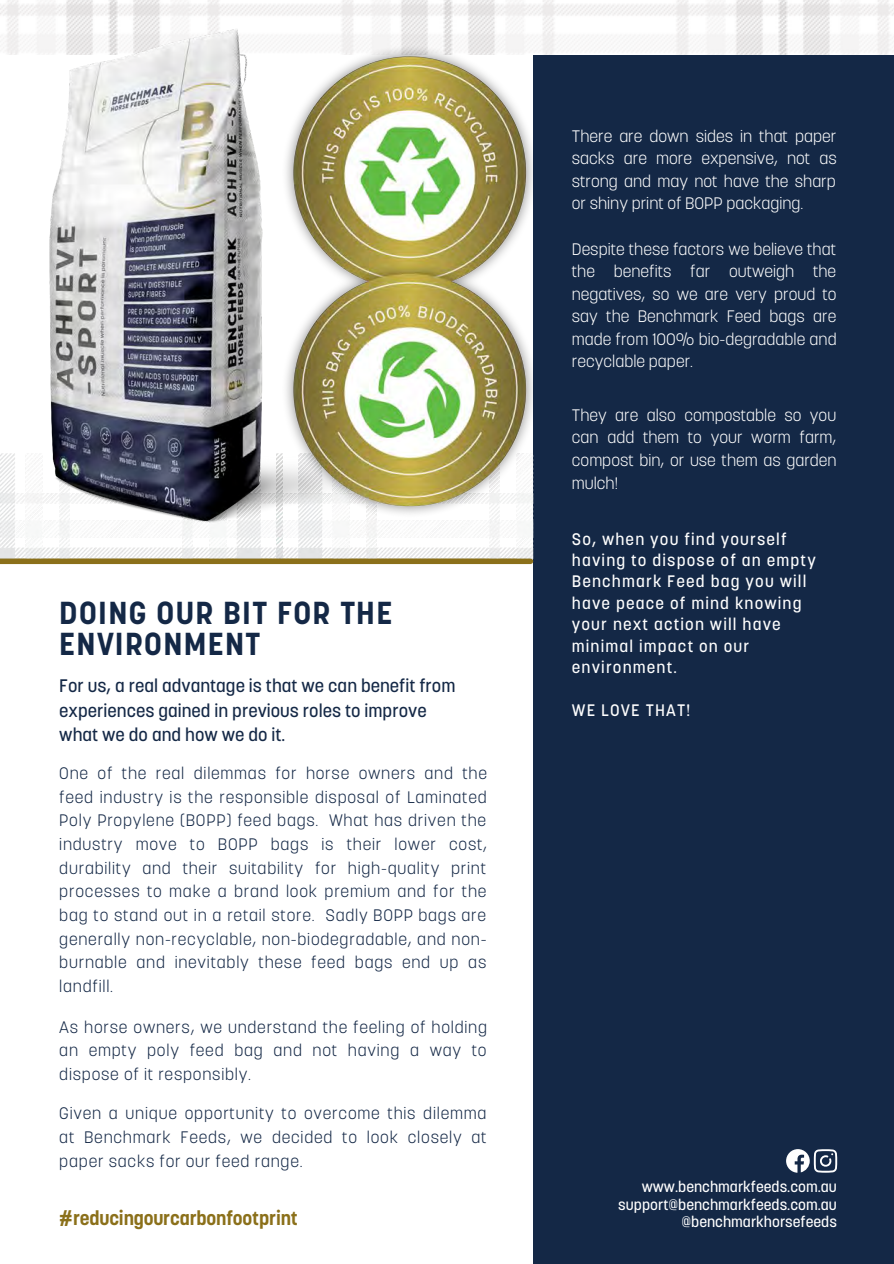
<style>
.page{position:relative;width:894px;height:1264px;background:#fff}
.page>*{position:absolute;margin:0;border:0;box-sizing:border-box;transform-origin:0 0}
.t1{font:700 31.5px/30.5px "Korolev";letter-spacing:.04em;color:#142846}
.t2{font:700 19.5px "Korolev";letter-spacing:-.01em;color:#8b701a}
.t3{font:500 18px/24.8px "Korolev";color:#142846}
.t4{font:300 16.5px/23.7px "Korolev";letter-spacing:.045em;color:#142846;text-align:justify}
.t5{font:300 16.5px/22.5px "Korolev";color:#fefefe;text-align:justify}
.t6{font:500 16.5px/21.5px "Korolev";letter-spacing:.07em;color:#fefefe}
.t7{font:500 15px "Korolev";color:#fff}
</style>
<div class="page">
<div style="left:533px;top:54px;width:360px;height:1209px;background:#142846"></div>
<svg style="left:786px;top:1149px;width:51px;height:23px"></svg>
<img style="left:533px;top:0;width:360px;height:54px">
<div style="left:0;top:558px;width:530px;height:6px;background:#8b701a"></div>
<img style="left:0;top:0;width:533px;height:558px">
<p class="t1" style="left:59px;top:598px;width:334px">DOING OUR BIT FOR THE<br>ENVIRONMENT</p>
<p class="t3" style="left:59px;top:673px;width:397px">For us, a real advantage is that we can benefit from experiences gained in previous roles to improve what we do and how we do it.</p>
<p class="t4" style="left:59px;top:761px;width:429px">One of the real dilemmas for horse owners and the feed industry is the responsible disposal of Laminated Poly Propylene (BOPP) feed bags. What has driven the industry move to BOPP bags is their lower cost, durability and their suitability for high-quality print processes to make a brand look premium and for the bag to stand out in a retail store. Sadly BOPP bags are generally non-recyclable, non-biodegradable, and non&shy;burnable and inevitably these feed bags end up as landfill.</p>
<p class="t4" style="left:59px;top:1014px;width:429px">As horse owners, we understand the feeling of holding an empty poly feed bag and not having a way to dispose of it responsibly.</p>
<p class="t4" style="left:59px;top:1101px;width:428px">Given a unique opportunity to overcome this dilemma at Benchmark Feeds, we decided to look closely at paper sacks for our feed range.</p>
<p class="t5" style="left:571px;top:125px;width:266px">There are down sides in that paper sacks are more expensive, not as strong and may not have the sharp or shiny print of BOPP packaging.</p>
<p class="t5" style="left:571px;top:237px;width:266px">Despite these factors we believe that the benefits far outweigh the negatives, so we are very proud to say the Benchmark Feed bags are made from 100% bio-degradable and recyclable paper.</p>
<p class="t5" style="left:571px;top:404px;width:266px">They are also compostable so you can add them to your worm farm, compost bin, or use them as garden mulch!</p>
<p class="t6" style="left:571px;top:528px;width:245px">So, when you find yourself having to dispose of an empty<br>Benchmark Feed bag you will have peace of mind knowing your next action will have minimal impact on our environment.</p>
<p class="t6" style="left:571px;top:699px;width:120px">WE LOVE THAT!</p>
<p class="t7" style="left:641px;top:1176px;width:197px">www.benchmarkfeeds.com.au</p>
<p class="t7" style="left:618px;top:1194px;width:220px">support@benchmarkfeeds.com.au</p>
<p class="t2" style="left:59px;top:1205px;width:240px">#reducingourcarbonfootprint</p>
<p class="t7" style="left:681px;top:1212px;width:157px">@benchmarkhorsefeeds</p>
</div>
